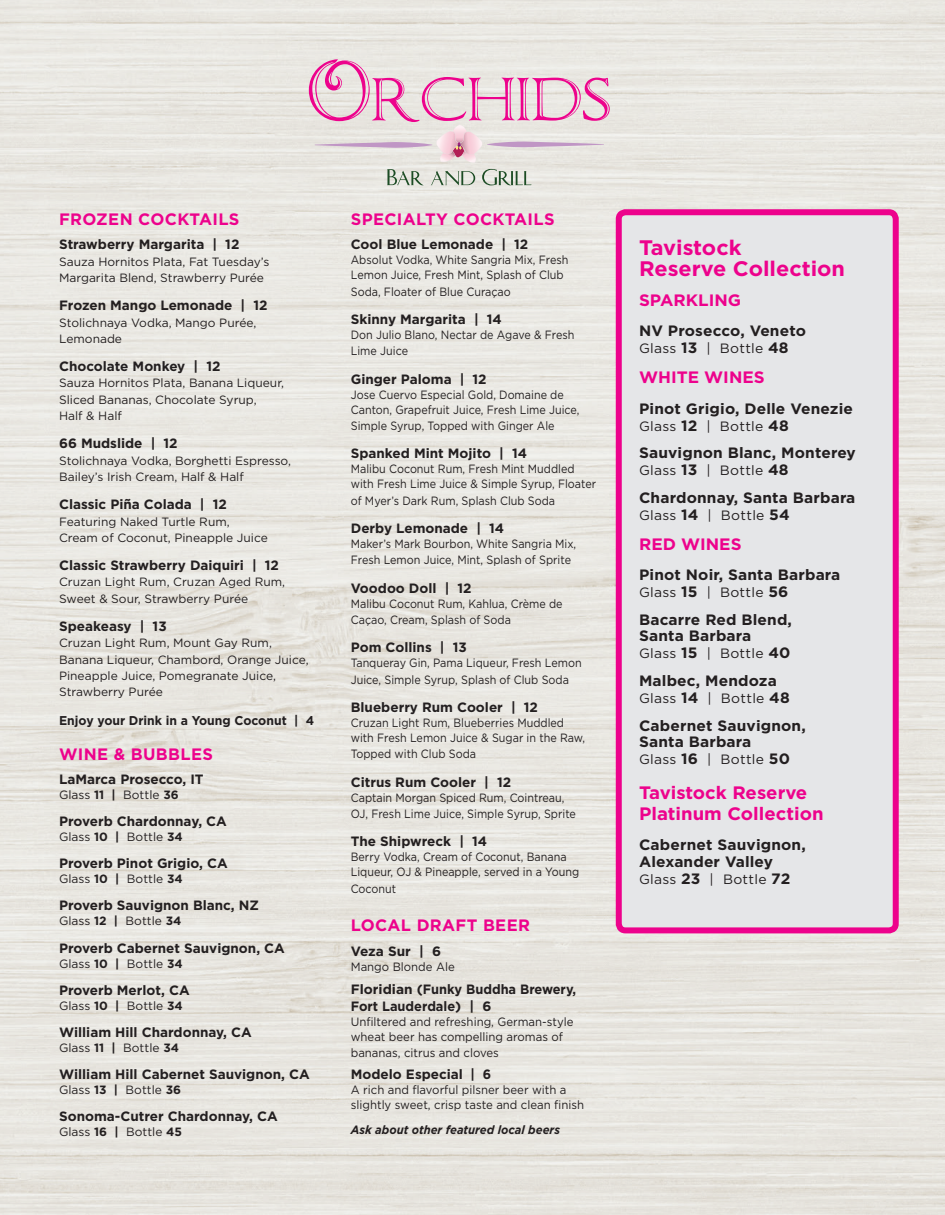
<style>
.page{position:relative;width:945px;height:1215px;background:#fff}
.page>*{position:absolute;margin:0;border:0;box-sizing:border-box;transform-origin:0 0}
.t1{font:700 21px/21px "Gotham";color:#ed028c}
.t2{font:700 18px/21px "Gotham";color:#ed028c}
.t3{font:700 16.5px "Gotham";letter-spacing:.02em;color:#ed028c}
.t4{font:700 16.5px "Gotham";color:#ed028c}
.t5{font:700 15px/16.8px "Gotham";letter-spacing:.01em;color:#231f20}
.t6{font:700 13.5px/17.1px "Gotham";color:#231f20}
.t7{font:13.5px "Gotham";letter-spacing:.02em;color:#231f20}
.t8{font:700 12.75px "Gotham";color:#231f20;scale:.96 1}
.t9{font:12px/15px "Gotham";color:#231f20;scale:.9 1}
.t10{font:12px/16.2px "Gotham";color:#231f20}
.t11{font:12px/15.3px "Gotham";color:#231f20;scale:.95 1}
.t12{font:italic 700 12px "Gotham";color:#231f20;scale:.94 1}
.s1{font-weight:700}
.s2{font-weight:700;font-size:15px}
</style>
<div class="page">
<svg style="left:387px;top:169px;width:37px;height:16px"></svg>
<svg style="left:431px;top:171px;width:44px;height:14px"></svg>
<svg style="left:482px;top:169px;width:49px;height:16px"></svg>
<svg style="left:309px;top:59px;width:301px;height:104px;background:#e8ced7"></svg>
<div style="left:619px;top:212px;width:277px;height:718px;background:#e5e6e8;border-radius:7px"></div>
<div style="left:616px;top:209px;width:283px;height:724px;border:6px solid #ed028c;border-radius:7px"></div>
<p class="t3" style="left:59px;top:209px;width:182px">FROZEN COCKTAILS</p>
<p class="t6" style="left:59px;top:236px;width:182px">Strawberry Margarita | 12</p>
<p class="t10" style="left:59px;top:253px;width:212px">Sauza Hornitos Plata, Fat Tuesday’s<br>Margarita Blend, Strawberry Purée</p>
<p class="t6" style="left:59px;top:297px;width:210px">Frozen Mango Lemonade | 12</p>
<p class="t10" style="left:59px;top:314px;width:199px">Stolichnaya Vodka, Mango Purée,<br>Lemonade</p>
<p class="t6" style="left:59px;top:358px;width:163px">Chocolate Monkey | 12</p>
<p class="t10" style="left:59px;top:375px;width:226px">Sauza Hornitos Plata, Banana Liqueur,<br>Sliced Bananas, Chocolate Syrup,<br>Half &amp; Half</p>
<p class="t6" style="left:59px;top:435px;width:120px">66 Mudslide | 12</p>
<p class="t10" style="left:59px;top:452px;width:234px">Stolichnaya Vodka, Borghetti Espresso,<br>Bailey’s Irish Cream, Half &amp; Half</p>
<p class="t6" style="left:59px;top:496px;width:169px">Classic Piña Colada | 12</p>
<p class="t10" style="left:59px;top:513px;width:210px">Featuring Naked Turtle Rum,<br>Cream of Coconut, Pineapple Juice</p>
<p class="t6" style="left:59px;top:557px;width:221px">Classic Strawberry Daiquiri | 12</p>
<p class="t10" style="left:59px;top:574px;width:228px">Cruzan Light Rum, Cruzan Aged Rum,<br>Sweet &amp; Sour, Strawberry Purée</p>
<p class="t6" style="left:59px;top:617px;width:109px">Speakeasy | 13</p>
<p class="t10" style="left:59px;top:635px;width:251px">Cruzan Light Rum, Mount Gay Rum,<br>Banana Liqueur, Chambord, Orange Juice,<br>Pineapple Juice, Pomegranate Juice,<br>Strawberry Purée</p>
<p class="t8" style="left:59px;top:713px;width:267px">Enjoy your Drink in a Young Coconut | 4</p>
<p class="t3" style="left:59px;top:745px;width:155px">WINE &amp; BUBBLES</p>
<p class="t6" style="left:59px;top:770px;width:146px">LaMarca Prosecco, IT</p>
<p class="t10" style="left:59px;top:786px;width:121px">Glass <span class="s1">11 |</span> Bottle <span class="s1">36</span></p>
<p class="t6" style="left:59px;top:812px;width:169px">Proverb Chardonnay, CA</p>
<p class="t10" style="left:59px;top:828px;width:125px">Glass <span class="s1">10 |</span> Bottle <span class="s1">34</span></p>
<p class="t6" style="left:59px;top:854px;width:170px">Proverb Pinot Grigio, CA</p>
<p class="t10" style="left:59px;top:871px;width:125px">Glass <span class="s1">10 |</span> Bottle <span class="s1">34</span></p>
<p class="t6" style="left:59px;top:897px;width:202px">Proverb Sauvignon Blanc, NZ</p>
<p class="t10" style="left:59px;top:913px;width:124px">Glass <span class="s1">12 |</span> Bottle <span class="s1">34</span></p>
<p class="t6" style="left:59px;top:939px;width:227px">Proverb Cabernet Sauvignon, CA</p>
<p class="t10" style="left:59px;top:955px;width:125px">Glass <span class="s1">10 |</span> Bottle <span class="s1">34</span></p>
<p class="t6" style="left:59px;top:981px;width:132px">Proverb Merlot, CA</p>
<p class="t10" style="left:59px;top:997px;width:125px">Glass <span class="s1">10 |</span> Bottle <span class="s1">34</span></p>
<p class="t6" style="left:59px;top:1023px;width:194px">William Hill Chardonnay, CA</p>
<p class="t10" style="left:59px;top:1039px;width:121px">Glass <span class="s1">11 |</span> Bottle <span class="s1">34</span></p>
<p class="t6" style="left:59px;top:1065px;width:252px">William Hill Cabernet Sauvignon, CA</p>
<p class="t10" style="left:59px;top:1081px;width:124px">Glass <span class="s1">13 |</span> Bottle <span class="s1">36</span></p>
<p class="t6" style="left:59px;top:1108px;width:220px">Sonoma-Cutrer Chardonnay, CA</p>
<p class="t10" style="left:59px;top:1124px;width:124px">Glass <span class="s1">16 |</span> Bottle <span class="s1">45</span></p>
<p class="t3" style="left:351px;top:209px;width:205px">SPECIALTY COCKTAILS</p>
<p class="t6" style="left:351px;top:236px;width:179px">Cool Blue Lemonade | 12</p>
<p class="t9" style="left:351px;top:252px;width:243px">Absolut Vodka, White Sangria Mix, Fresh<br>Lemon Juice, Fresh Mint, Splash of Club</p>
<p class="t9" style="left:351px;top:284px;width:179px">Soda, Floater of Blue Curaçao</p>
<p class="t6" style="left:351px;top:310px;width:153px">Skinny Margarita | 14</p>
<p class="t9" style="left:351px;top:326px;width:250px;line-height:16.2px">Don Julio Blano, Nectar de Agave &amp; Fresh<br>Lime Juice</p>
<p class="t6" style="left:351px;top:370px;width:137px">Ginger Paloma | 12</p>
<p class="t9" style="left:351px;top:387px;width:256px">Jose Cuervo Especial Gold, Domaine de<br>Canton, Grapefruit Juice, Fresh Lime Juice,</p>
<p class="t9" style="left:351px;top:418px;width:228px">Simple Syrup, Topped with Ginger Ale</p>
<p class="t6" style="left:351px;top:445px;width:178px">Spanked Mint Mojito | 14</p>
<p class="t9" style="left:351px;top:461px;width:274px">Malibu Coconut Rum, Fresh Mint Muddled with Fresh Lime Juice &amp; Simple Syrup, Floater</p>
<p class="t9" style="left:351px;top:493px;width:229px">of Myer’s Dark Rum, Splash Club Soda</p>
<p class="t6" style="left:351px;top:519px;width:155px">Derby Lemonade | 14</p>
<p class="t9" style="left:351px;top:535px;width:252px;line-height:16.2px">Maker’s Mark Bourbon, White Sangria Mix,<br>Fresh Lemon Juice, Mint, Splash of Sprite</p>
<p class="t6" style="left:351px;top:579px;width:122px">Voodoo Doll | 12</p>
<p class="t9" style="left:351px;top:595px;width:237px;line-height:16.2px">Malibu Coconut Rum, Kahlua, Crème de<br>Caçao, Cream, Splash of Soda</p>
<p class="t6" style="left:351px;top:639px;width:118px">Pom Collins | 13</p>
<p class="t9" style="left:351px;top:655px;width:258px;line-height:16.2px">Tanqueray Gin, Pama Liqueur, Fresh Lemon<br>Juice, Simple Syrup, Splash of Club Soda</p>
<p class="t6" style="left:351px;top:698px;width:189px">Blueberry Rum Cooler | 12</p>
<p class="t9" style="left:351px;top:715px;width:262px">Cruzan Light Rum, Blueberries Muddled with Fresh Lemon Juice &amp; Sugar in the Raw,</p>
<p class="t9" style="left:351px;top:746px;width:141px">Topped with Club Soda</p>
<p class="t6" style="left:351px;top:773px;width:162px">Citrus Rum Cooler | 12</p>
<p class="t9" style="left:351px;top:789px;width:252px;line-height:16.2px">Captain Morgan Spiced Rum, Cointreau,<br>OJ, Fresh Lime Juice, Simple Syrup, Sprite</p>
<p class="t6" style="left:351px;top:833px;width:138px">The Shipwreck | 14</p>
<p class="t9" style="left:351px;top:849px;width:255px">Berry Vodka, Cream of Coconut, Banana<br>Liqueur, OJ &amp; Pineapple, served in a Young</p>
<p class="t9" style="left:351px;top:881px;width:52px">Coconut</p>
<p class="t3" style="left:351px;top:915px;width:181px">LOCAL DRAFT BEER</p>
<p class="t6" style="left:351px;top:943px;width:92px">Veza Sur | 6</p>
<p class="t11" style="left:351px;top:959px;width:111px">Mango Blonde Ale</p>
<p class="t6" style="left:351px;top:980px;width:227px">Floridian (Funky Buddha Brewery,<br>Fort Lauderdale) | 6</p>
<p class="t11" style="left:351px;top:1014px;width:236px">Unfiltered and refreshing, German-style wheat beer has compelling aromas of bananas, citrus and cloves</p>
<p class="t6" style="left:351px;top:1066px;width:142px">Modelo Especial | 6</p>
<p class="t11" style="left:351px;top:1082px;width:247px">A rich and flavorful pilsner beer with a slightly sweet, crisp taste and clean finish</p>
<p class="t12" style="left:351px;top:1122px;width:224px">Ask about other featured local beers</p>
<p class="t1" style="left:639px;top:237px;width:208px">Tavistock<br>Reserve Collection</p>
<p class="t4" style="left:639px;top:291px;width:104px">SPARKLING</p>
<p class="t5" style="left:639px;top:322px;width:168px">NV Prosecco, Veneto</p>
<p class="t7" style="left:639px;top:340px;width:151px">Glass <span class="s2">13</span> | Bottle <span class="s2">48</span></p>
<p class="t4" style="left:639px;top:368px;width:127px">WHITE WINES</p>
<p class="t5" style="left:639px;top:400px;width:215px">Pinot Grigio, Delle Venezie</p>
<p class="t7" style="left:639px;top:417px;width:151px">Glass <span class="s2">12</span> | Bottle <span class="s2">48</span></p>
<p class="t5" style="left:639px;top:444px;width:218px">Sauvignon Blanc, Monterey</p>
<p class="t7" style="left:639px;top:462px;width:151px">Glass <span class="s2">13</span> | Bottle <span class="s2">48</span></p>
<p class="t5" style="left:639px;top:489px;width:218px">Chardonnay, Santa Barbara</p>
<p class="t7" style="left:639px;top:506px;width:152px">Glass <span class="s2">14</span> | Bottle <span class="s2">54</span></p>
<p class="t4" style="left:639px;top:534px;width:104px">RED WINES</p>
<p class="t5" style="left:639px;top:566px;width:203px">Pinot Noir, Santa Barbara</p>
<p class="t7" style="left:639px;top:583px;width:151px">Glass <span class="s2">15</span> | Bottle <span class="s2">56</span></p>
<p class="t5" style="left:639px;top:610px;width:155px">Bacarre Red Blend,<br>Santa Barbara</p>
<p class="t7" style="left:639px;top:645px;width:153px">Glass <span class="s2">15</span> | Bottle <span class="s2">40</span></p>
<p class="t5" style="left:639px;top:672px;width:139px">Malbec, Mendoza</p>
<p class="t7" style="left:639px;top:689px;width:152px">Glass <span class="s2">14</span> | Bottle <span class="s2">48</span></p>
<p class="t5" style="left:639px;top:716px;width:168px">Cabernet Sauvignon,<br>Santa Barbara</p>
<p class="t7" style="left:639px;top:751px;width:152px">Glass <span class="s2">16</span> | Bottle <span class="s2">50</span></p>
<p class="t2" style="left:639px;top:781px;width:186px">Tavistock Reserve<br>Platinum Collection</p>
<p class="t5" style="left:639px;top:836px;width:168px">Cabernet Sauvignon,<br>Alexander Valley</p>
<p class="t7" style="left:639px;top:870px;width:153px">Glass <span class="s2">23</span> | Bottle <span class="s2">72</span></p>
</div>
